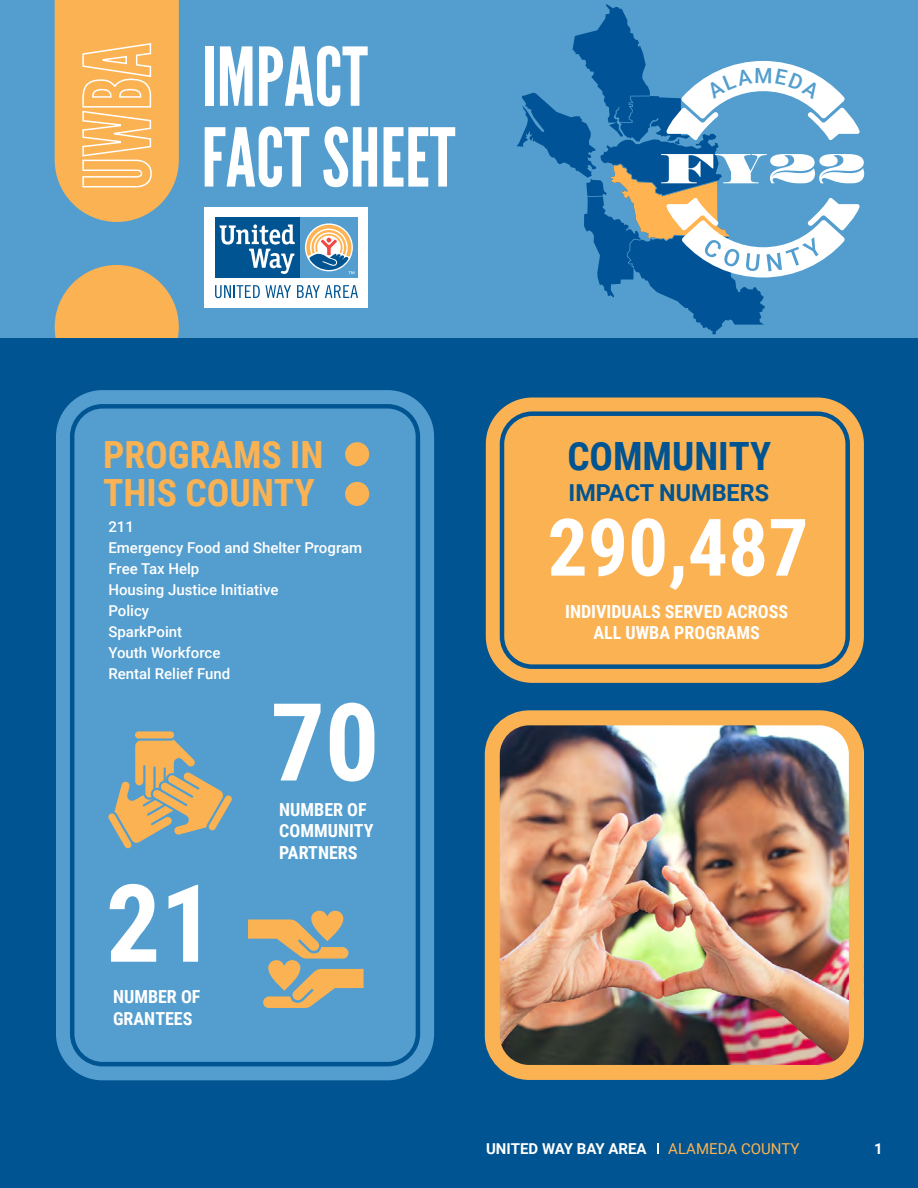
<style>
.page{position:relative;width:918px;height:1188px;background:#fff}
.page>*{position:absolute;margin:0;border:0;box-sizing:border-box;transform-origin:0 0}
.t1{font:700 108px "Roboto Condensed";color:#fff}
.t2{font:80.85px/80.8px "League Gothic";color:#fff}
.t3{font:700 79.5px "Roboto Condensed";color:#fff}
.t4{font:700 39px "Roboto Condensed";color:#005491}
.t5{font:700 37.5px/37.5px "Roboto Condensed";color:#fbb253}
.t6{font:700 23.4px "Roboto";color:#005491}
.t7{font:700 18px/21.6px "Roboto Condensed";color:#fff}
.t8{font:500 15px/21px "Roboto";color:#fff}
.t9{font:700 15px "Roboto";color:#fff}
.t10{font:15px "Roboto";color:#ffb351}
</style>
<div class="page">
<div style="left:0;top:0;width:918px;height:338px;background:#539ecf"></div>
<svg style="left:55px;top:0;width:124px;height:338px"></svg>
<div style="left:0;top:338px;width:918px;height:850px;background:#005491"></div>
<div style="left:205px;top:208px;width:163px;height:100px;background:#fff"></div>
<svg style="left:215px;top:285px;width:76px;height:13px"></svg>
<svg style="left:297px;top:285px;width:61px;height:13px"></svg>
<div style="left:300px;top:218px;width:58px;height:60px;background:#539ecf"></div>
<div style="left:215px;top:218px;width:85px;height:60px;background:#005491"></div>
<svg style="left:306px;top:225px;width:48px;height:49px"></svg>
<svg style="left:220px;top:224px;width:75px;height:50px"></svg>
<div style="left:56px;top:390px;width:378px;height:690px;background:#539ecf;border-radius:47px"></div>
<div style="left:70px;top:404px;width:350px;height:662px;border:4px solid #005491;border-radius:30px"></div>
<div style="left:345px;top:442px;width:24px;height:24px;background:#fbb253;border-radius:50%"></div>
<div style="left:345px;top:482px;width:24px;height:24px;background:#fbb253;border-radius:50%"></div>
<div style="left:135px;top:731px;width:39px;height:7px;background:#fbb253;border-radius:4px"></div>
<svg style="left:108px;top:740px;width:124px;height:108px"></svg>
<svg style="left:248px;top:911px;width:116px;height:97px"></svg>
<div style="left:486px;top:398px;width:378px;height:285px;background:#fbb253;border-radius:47px"></div>
<div style="left:500px;top:411px;width:350px;height:258px;border:4px solid #005491;border-radius:30px"></div>
<svg style="left:657px;top:1143px;width:2px;height:11px"></svg>
<img style="left:501px;top:726px;width:347px;height:338px">
<div style="left:485px;top:710px;width:379px;height:370px;border:15px solid #fbb253;border-radius:37px"></div>
<svg style="left:517px;top:4px;width:347px;height:330px"></svg>
<h2 class="t2" style="left:201px;top:37px;width:255px">IMPACT<br>FACT SHEET</h2>
<h3 class="t5" style="left:103px;top:435px;width:222px">PROGRAMS IN<br>THIS COUNTY</h3>
<p class="t8" style="left:108px;top:516px;width:255px">211<br>Emergency Food and Shelter Program<br>Free Tax Help<br>Housing Justice Initiative<br>Policy<br>SparkPoint<br>Youth Workforce<br>Rental Relief Fund</p>
<h1 class="t1" style="left:270px;top:666px;width:110px">70</h1>
<h1 class="t1" style="left:106px;top:848px;width:110px">21</h1>
<p class="t7" style="left:113px;top:986px;width:89px">NUMBER OF<br>GRANTEES</p>
<p class="t7" style="left:279px;top:798px;width:96px">NUMBER OF<br>COMMUNITY<br>PARTNERS</p>
<h3 class="t4" style="left:567px;top:429px;width:206px">COMMUNITY</h3>
<h3 class="t6" style="left:569px;top:477px;width:202px">IMPACT NUMBERS</h3>
<h3 class="t3" style="left:548px;top:492px;width:262px">290,487</h3>
<p class="t7" style="left:565px;top:600px;width:224px;text-align:center">INDIVIDUALS SERVED ACROSS<br>ALL UWBA PROGRAMS</p>
<p class="t9" style="left:486px;top:1138px;width:162px">UNITED WAY BAY AREA</p>
<p class="t10" style="left:668px;top:1138px;width:133px">ALAMEDA COUNTY</p>
<p class="t9" style="left:874px;top:1138px;width:10px">1</p>
</div>
